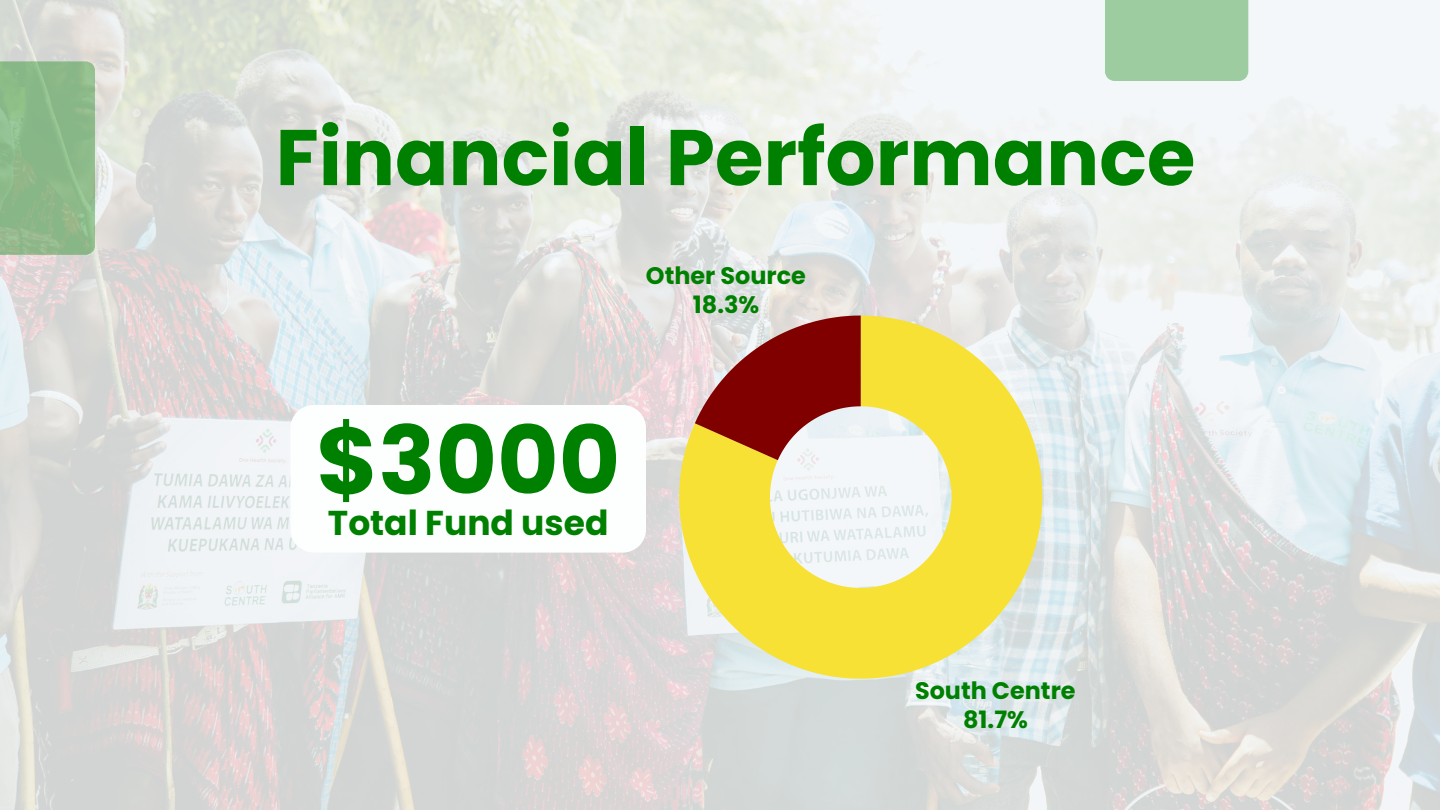
<style>
.page{position:relative;width:1440px;height:810px;background:#fff}
.page>*{position:absolute;margin:0;border:0;box-sizing:border-box;transform-origin:0 0}
.t1{font:700 94.5px "Poppins";color:#008000}
.t2{font:700 78.7px "Poppins";color:#008000}
.t3{font:700 34.5px "Poppins";color:#008000}
.t4{font:700 23.9px/28.8px "Poppins";color:#008000;text-align:center}
</style>
<div class="page">
<img style="left:0;top:0;width:1440px;height:810px">
<div style="left:0;top:61px;width:95px;height:194px;background:linear-gradient(to bottom,#8aba89,#90b88b)"></div>
<div style="left:1105px;top:0;width:143px;height:81px;background:#9ccca0"></div>
<svg style="left:679px;top:316px;width:363px;height:363px;fill:#f7e135"></svg>
<svg style="left:695px;top:316px;width:166px;height:144px"></svg>
<svg style="left:290px;top:405px;width:356px;height:148px"></svg>
<p class="t2" style="left:276px;top:102px;width:921px">Financial Performance</p>
<p class="t4" style="left:646px;top:261px;width:162px">Other Source<br>18.3%</p>
<h1 class="t1" style="left:316px;top:395px;width:306px">$3000</h1>
<p class="t3" style="left:328px;top:499px;width:282px">Total Fund used</p>
<p class="t4" style="left:915px;top:676px;width:162px">South Centre<br>81.7%</p>
</div>
